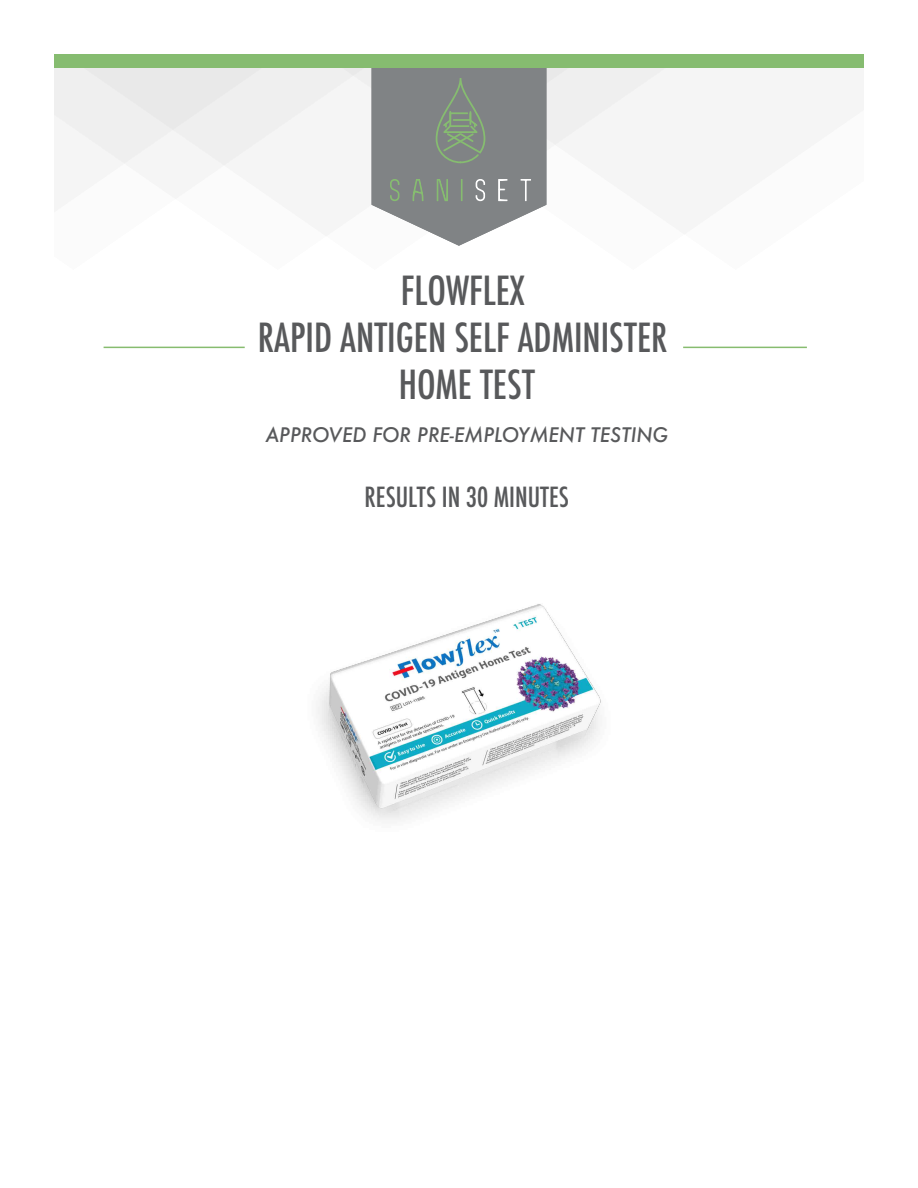
<style>
.page{position:relative;width:918px;height:1188px;background:#fff}
.page>*{position:absolute;margin:0;border:0;box-sizing:border-box;transform-origin:0 0}
.t1{font:500 condensed 39px/46.8px "Futura";color:#58595b;text-align:center}
.t2{font:500 condensed 27px "Futura";color:#58595b}
.t3{font:italic 500 19.5px "Futura";color:#58595b}
</style>
<div class="page">
<hr style="left:104px;top:347px;width:141px;height:1px;background:#87bc6f">
<hr style="left:683px;top:347px;width:124px;height:1px;background:#87bc6f">
<img style="left:317px;top:604px;width:284px;height:216px">
<div style="left:316px;top:590px;width:61px;height:61px;background:#fff"></div>
<div style="left:579px;top:68px;width:87px;height:60px;background:#f1f1f1"></div>
<svg style="left:54px;top:68px;width:525px;height:137px;fill:#f5f5f5"></svg>
<div style="left:54px;top:54px;width:810px;height:14px;background:#86bc70"></div>
<svg style="left:372px;top:68px;width:174px;height:178px"></svg>
<p class="t1" style="left:258px;top:267px;width:411px">FLOWFLEX<br>RAPID ANTIGEN SELF ADMINISTER<br>HOME TEST</p>
<p class="t3" style="left:265px;top:421px;width:404px">APPROVED FOR PRE-EMPLOYMENT TESTING</p>
<p class="t2" style="left:365px;top:479px;width:206px">RESULTS IN 30 MINUTES</p>
</div>
